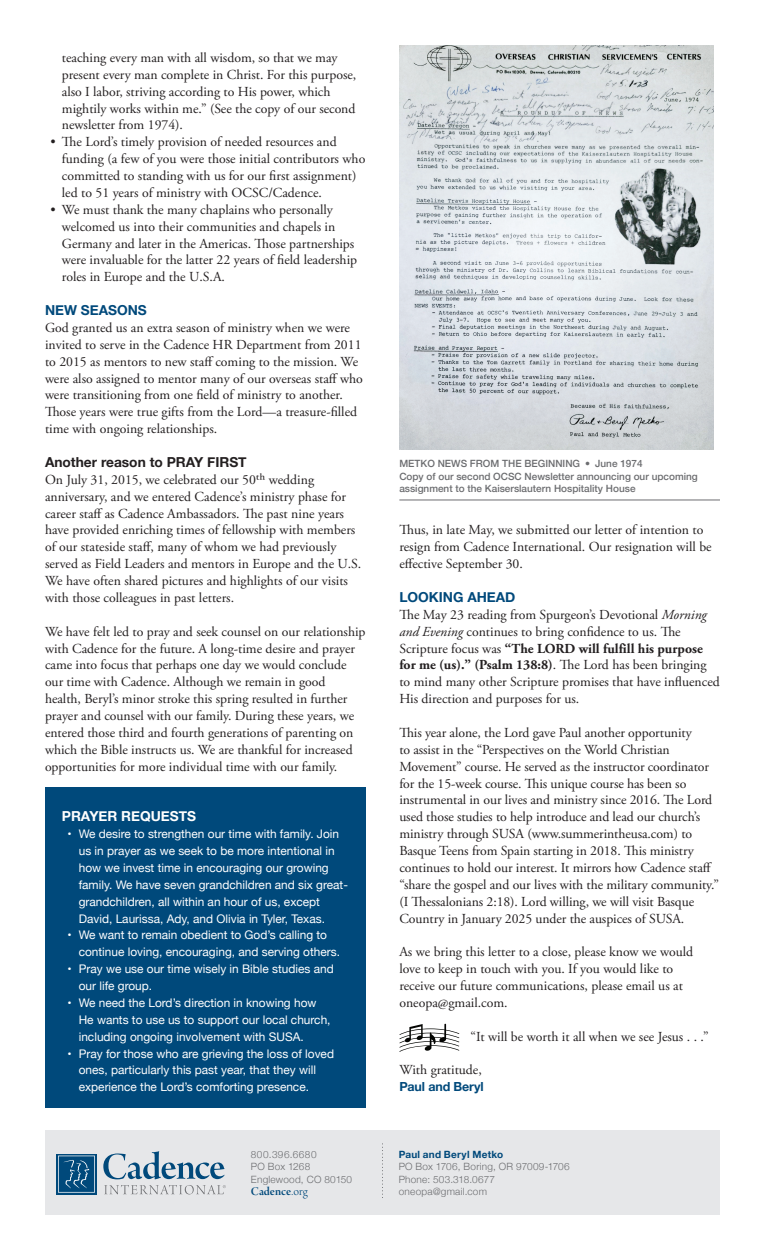
<style>
.page{position:relative;width:765px;height:1260px;background:#fff}
.page>*{position:absolute;margin:0;border:0;box-sizing:border-box;transform-origin:0 0}
.body{font:13.75px/16.9px "Adobe Garamond Pro";color:#231f20}
.t1{font:700 13.75px "Helvetica Neue";color:#231f20}
.t2{font:700 13.75px "Helvetica Neue";color:#00497b}
.body_nospace{font:13.75px "Adobe Garamond Pro";color:#231f20}
.t3{font:700 13.75px "Helvetica Neue";color:#fff}
.closing_names{font:700 12.5px "Helvetica Neue";letter-spacing:-.01em;color:#00497b}
.t4{font:12.5px "Arno Pro Smbd Display";color:#00497b}
.t5{font:11.88px/16.9px "Helvetica Neue";color:#fff}
.Photo_caption{font:500 10px/12.5px "Helvetica Neue";color:#6c6d70}
.t6{font:300 10px/12.5px "Helvetica Neue";letter-spacing:.025em;color:#6c6d70}
.t7{font:700 10px "Helvetica Neue";letter-spacing:.025em;color:#00497b}
.s1{font-family:"Arno Pro Light Display"}
.s2{font-style:italic}
.s3{font-weight:700}
</style>
<div class="page">
<div style="left:45px;top:1131px;width:675px;height:84px;background:#e6e7e9"></div>
<svg style="left:103px;top:1151px;width:122px;height:28px"></svg>
<svg style="left:104px;top:1185px;width:122px;height:9px"></svg>
<svg style="left:56px;top:1154px;width:41px;height:40px"></svg>
<svg style="left:58px;top:1156px;width:37px;height:37px"></svg>
<svg style="left:382px;top:1143px;width:1px;height:55px"></svg>
<svg style="left:399px;top:1024px;width:60px;height:28px"></svg>
<div style="left:45px;top:788px;width:321px;height:320px;background:#00497b"></div>
<img style="left:399px;top:45px;width:315px;height:405px">
<hr style="left:399px;top:500px;width:321px;height:1px;background:#6c6d70">
<p class="body" style="left:62px;top:50px;width:296px">teaching every man with all wisdom, so that we may present every man complete in Christ. For this purpose, also I labor, striving according to His power, which mightily works within me.” (See the copy of our second newsletter from 1974).</p>
<p class="body" style="left:62px;top:134px;width:305px;text-indent:-11px">• The Lord’s timely provision of needed resources and funding (a few of you were those initial contributors who committed to standing with us for our first assignment) led to 51 years of ministry with OCSC/Cadence.</p>
<p class="body" style="left:62px;top:201px;width:297px;text-indent:-11px">• We must thank the many chaplains who personally welcomed us into their communities and chapels in Germany and later in the Americas. Those partnerships were invaluable for the latter 22 years of field leadership roles in Europe and the U.S.A.</p>
<h1 class="t2" style="left:45px;top:299px;width:103px">NEW SEASONS</h1>
<p class="body" style="left:45px;top:320px;width:319px">God granted us an extra season of ministry when we were invited to serve in the Cadence HR Department from 2011 to 2015 as mentors to new staff coming to the mission. We were also assigned to mentor many of our overseas staff who were transitioning from one field of ministry to another.<br>Those years were true gifts from the Lord—a treasure-filled time with ongoing relationships.</p>
<h2 class="t1" style="left:45px;top:451px;width:203px">Another reason to PRAY FIRST</h2>
<p class="body" style="left:45px;top:471px;width:318px">On July 31, 2015, we celebrated our 50th wedding anniversary, and we entered Cadence’s ministry phase for career staff as Cadence Ambassadors. The past nine years have provided enriching times of fellowship with members of our stateside staff, many of whom we had previously served as Field Leaders and mentors in Europe and the U.S.<br>We have often shared pictures and highlights of our visits with those colleagues in past letters.</p>
<p class="body" style="left:45px;top:623px;width:322px">We have felt led to pray and seek counsel on our relationship with Cadence for the future. A long-time desire and prayer came into focus that perhaps one day we would conclude our time with Cadence. Although we remain in good<br>health, Beryl’s minor stroke this spring resulted in further prayer and counsel with our family. During these years, we entered those third and fourth generations of parenting on which the Bible instructs us. We are thankful for increased opportunities for more individual time with our family.</p>
<h1 class="t3" style="left:62px;top:806px;width:136px">PRAYER REQUESTS</h1>
<p class="t5" style="left:79px;top:826px;width:271px;text-indent:-11px">• We desire to strengthen our time with family. Join us in prayer as we seek to be more intentional in how we invest time in encouraging our growing family. We have seven grandchildren and six great&shy;grandchildren, all within an hour of us, except David, Laurissa, Ady, and Olivia in Tyler, Texas.</p>
<p class="t5" style="left:79px;top:927px;width:263px;text-indent:-11px">• We want to remain obedient to God’s calling to continue loving, encouraging, and serving others.</p>
<p class="t5" style="left:79px;top:961px;width:257px;text-indent:-11px">• Pray we use our time wisely in Bible studies and our life group.</p>
<p class="t5" style="left:79px;top:995px;width:253px;text-indent:-11px">• We need the Lord’s direction in knowing how<br>He wants to use us to support our local church, including ongoing involvement with SUSA.</p>
<p class="t5" style="left:79px;top:1046px;width:257px;text-indent:-11px">• Pray for those who are grieving the loss of loved ones, particularly this past year, that they will experience the Lord’s comforting presence.</p>
<p class="t6" style="left:251px;top:1147px;width:103px">800.396.6680<br>PO Box 1268<br>Englewood, CO 80150</p>
<p class="t4" style="left:251px;top:1185px;width:58px">Cadence<span class="s1">.org</span></p>
<p class="Photo_caption" style="left:399px;top:457px;width:245px">METKO NEWS FROM THE BEGINNING • June 1974</p>
<p class="Photo_caption" style="left:399px;top:469px;width:300px">Copy of our second OCSC Newsletter announcing our upcoming assignment to the Kaiserslautern Hospitality House</p>
<p class="body" style="left:399px;top:522px;width:314px">Thus, in late May, we submitted our letter of intention to resign from Cadence International. Our resignation will be effective September 30.</p>
<h1 class="t2" style="left:399px;top:586px;width:118px">LOOKING AHEAD</h1>
<p class="body" style="left:399px;top:606px;width:322px">The May 23 reading from Spurgeon’s Devotional <span class="s2">Morning and Evening</span> continues to bring confidence to us. The Scripture focus was <span class="s3">“The LORD will fulfill his purpose for me (us).” (Psalm 138:8)</span>. The Lord has been bringing to mind many other Scripture promises that have influenced His direction and purposes for us.</p>
<p class="body" style="left:399px;top:725px;width:321px">This year alone, the Lord gave Paul another opportunity<br>to assist in the “Perspectives on the World Christian Movement” course. He served as the instructor coordinator for the 15-week course. This unique course has been so instrumental in our lives and ministry since 2016. The Lord used those studies to help introduce and lead our church’s ministry through SUSA (www.summerintheusa.com) to Basque Teens from Spain starting in 2018. This ministry continues to hold our interest. It mirrors how Cadence staff “share the gospel and our lives with the military community.” (I Thessalonians 2:18). Lord willing, we will visit Basque Country in January 2025 under the auspices of SUSA.</p>
<p class="body" style="left:399px;top:944px;width:295px">As we bring this letter to a close, please know we would love to keep in touch with you. If you would like to receive our future communications, please email us at oneopa@gmail.com.</p>
<p class="body" style="left:471px;top:1028px;width:240px">“It will be worth it all when we see Jesus . . .”</p>
<p class="body_nospace" style="left:399px;top:1062px;width:84px">With gratitude,</p>
<p class="closing_names" style="left:399px;top:1077px;width:86px">Paul and Beryl</p>
<p class="t7" style="left:399px;top:1146px;width:106px">Paul and Beryl Metko</p>
<p class="t6" style="left:399px;top:1160px;width:172px">PO Box 1706, Boring, OR 97009-1706<br>Phone: 503.318.0677 oneopa@gmail.com</p>
</div>
